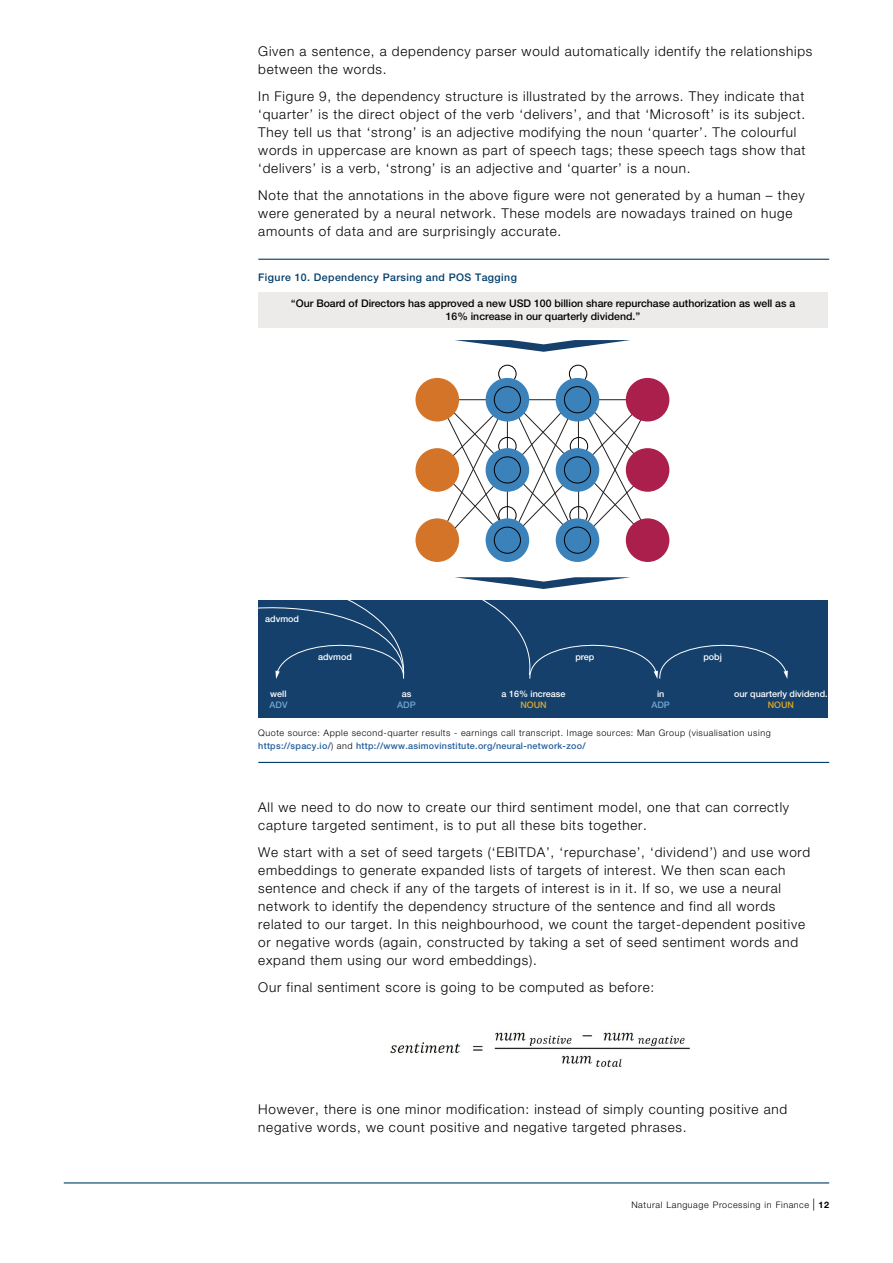
<style>
.page{position:relative;width:893px;height:1263px;background:#fff}
.page>*{position:absolute;margin:0;border:0;box-sizing:border-box;transform-origin:0 0}
.t1{font:300 13.5px/18px "Helvetica Neue LT Std";letter-spacing:.055em;color:#000}
.t2{font:500 10.5px/12.6px "Helvetica Neue LT Std";color:#010101;text-align:center}
.t3{font:500 10.5px "Helvetica Neue LT Std";letter-spacing:.04em;color:#003e6b}
.t4{font:300 9px/13.5px "Helvetica Neue LT Std";letter-spacing:.06em;color:#000}
.t5{font:500 9px "Helvetica Neue LT Std";color:#fff}
.t6{font:500 9px "Helvetica Neue LT Std";color:#74a5d3}
.t7{font:500 9px "Helvetica Neue LT Std";color:#daa829}
.s1{font-weight:500;color:#215e9e}
.s2{font-size:12px}
.s3{font-weight:700}
</style>
<div class="page">
<hr style="left:64px;top:1182px;width:765px;height:1px;background:#003e6b">
<hr style="left:258px;top:259px;width:571px;height:1px;background:#003e6b">
<hr style="left:258px;top:762px;width:571px;height:1px;background:#003e6b">
<div style="left:258px;top:600px;width:570px;height:117px;background:#14406b"></div>
<div style="left:258px;top:292px;width:570px;height:36px;background:#ecebea"></div>
<svg style="left:258px;top:600px;width:530px;height:79px"></svg>
<svg style="left:455px;top:577px;width:175px;height:12px"></svg>
<hr style="left:454px;top:399px;width:189px;height:1px;background:#231f20">
<svg style="left:444px;top:404px;width:205px;height:140px"></svg>
<div style="left:498px;top:365px;width:18px;height:18px;border:1px solid #010101;border-radius:50%"></div>
<div style="left:569px;top:365px;width:18px;height:18px;border:1px solid #010101;border-radius:50%"></div>
<div style="left:498px;top:437px;width:18px;height:18px;border:1px solid #010101;border-radius:50%"></div>
<div style="left:570px;top:437px;width:18px;height:18px;border:1px solid #010101;border-radius:50%"></div>
<div style="left:498px;top:506px;width:18px;height:18px;border:1px solid #010101;border-radius:50%"></div>
<div style="left:569px;top:506px;width:19px;height:18px;border:1px solid #010101;border-radius:50%"></div>
<div style="left:415px;top:378px;width:44px;height:43px;background:#d47428;border-radius:50%"></div>
<div style="left:415px;top:448px;width:44px;height:44px;background:#d47428;border-radius:50%"></div>
<div style="left:415px;top:518px;width:44px;height:44px;background:#d47428;border-radius:50%"></div>
<div style="left:626px;top:378px;width:43px;height:43px;background:#aa1f4c;border-radius:50%"></div>
<div style="left:626px;top:448px;width:43px;height:44px;background:#aa1f4c;border-radius:50%"></div>
<div style="left:626px;top:518px;width:43px;height:44px;background:#aa1f4c;border-radius:50%"></div>
<div style="left:556px;top:378px;width:43px;height:43px;background:#3b82bb;border-radius:50%"></div>
<div style="left:564px;top:386px;width:27px;height:27px;border:1px solid #010101;border-radius:50%"></div>
<div style="left:556px;top:448px;width:43px;height:44px;background:#3b82bb;border-radius:50%"></div>
<div style="left:564px;top:456px;width:27px;height:27px;border:1px solid #010101;border-radius:50%"></div>
<div style="left:556px;top:518px;width:43px;height:44px;background:#3b82bb;border-radius:50%"></div>
<div style="left:564px;top:527px;width:27px;height:27px;border:1px solid #010101;border-radius:50%"></div>
<div style="left:486px;top:378px;width:43px;height:43px;background:#3b82bb;border-radius:50%"></div>
<div style="left:494px;top:386px;width:27px;height:27px;border:1px solid #010101;border-radius:50%"></div>
<div style="left:486px;top:448px;width:43px;height:44px;background:#3b82bb;border-radius:50%"></div>
<div style="left:494px;top:456px;width:27px;height:27px;border:1px solid #010101;border-radius:50%"></div>
<div style="left:486px;top:518px;width:43px;height:44px;background:#3b82bb;border-radius:50%"></div>
<div style="left:494px;top:527px;width:27px;height:27px;border:1px solid #010101;border-radius:50%"></div>
<svg style="left:455px;top:340px;width:175px;height:12px"></svg>
<img style="left:390px;top:1032px;width:300px;height:35px">
<p class="t1" style="left:258px;top:42px;width:555px">Given a sentence, a dependency parser would automatically identify the relationships between the words.</p>
<p class="t1" style="left:258px;top:87px;width:549px">In Figure 9, the dependency structure is illustrated by the arrows. They indicate that ‘quarter’ is the direct object of the verb ‘delivers’, and that ‘Microsoft’ is its subject.<br>They tell us that ‘strong’ is an adjective modifying the noun ‘quarter’. The colourful words in uppercase are known as part of speech tags; these speech tags show that ‘delivers’ is a verb, ‘strong’ is an adjective and ‘quarter’ is a noun.</p>
<p class="t1" style="left:258px;top:186px;width:548px">Note that the annotations in the above figure were not generated by a human – they were generated by a neural network. These models are nowadays trained on huge amounts of data and are surprisingly accurate.</p>
<p class="t3" style="left:258px;top:271px;width:260px">Figure 10. Dependency Parsing and POS Tagging</p>
<p class="t2" style="left:291px;top:297px;width:506px">‘‘Our Board of Directors has approved a new USD 100 billion share repurchase authorization as well as a<br>16% increase in our quarterly dividend.’’</p>
<p class="t5" style="left:265px;top:613px;width:35px">advmod</p>
<p class="t5" style="left:270px;top:688px;width:18px">well</p>
<p class="t6" style="left:269px;top:699px;width:19px">ADV</p>
<p class="t5" style="left:318px;top:652px;width:35px">advmod</p>
<p class="t5" style="left:402px;top:688px;width:11px">as</p>
<p class="t6" style="left:397px;top:699px;width:20px">ADP</p>
<p class="t5" style="left:575px;top:652px;width:21px">prep</p>
<p class="t5" style="left:703px;top:652px;width:20px">pobj</p>
<p class="t5" style="left:502px;top:688px;width:66px">a 16% increase</p>
<p class="t7" style="left:520px;top:699px;width:28px">NOUN</p>
<p class="t5" style="left:657px;top:688px;width:9px">in</p>
<p class="t6" style="left:651px;top:699px;width:20px">ADP</p>
<p class="t5" style="left:734px;top:688px;width:95px">our quarterly dividend.</p>
<p class="t7" style="left:768px;top:699px;width:28px">NOUN</p>
<p class="t4" style="left:258px;top:725px;width:514px">Quote source: Apple second-quarter results - earnings call transcript. Image sources: Man Group (visualisation using <span class="s1">https://spacy.io/</span>) and <span class="s1">http://www.asimovinstitute.org/neural-network-zoo/</span></p>
<p class="t1" style="left:258px;top:798px;width:532px">All we need to do now to create our third sentiment model, one that can correctly capture targeted sentiment, is to put all these bits together.</p>
<p class="t1" style="left:258px;top:843px;width:554px">We start with a set of seed targets (‘EBITDA’, ‘repurchase’, ‘dividend’) and use word embeddings to generate expanded lists of targets of interest. We then scan each sentence and check if any of the targets of interest is in it. If so, we use a neural network to identify the dependency structure of the sentence and find all words related to our target. In this neighbourhood, we count the target-dependent positive or negative words (again, constructed by taking a set of seed sentiment words and expand them using our word embeddings).</p>
<p class="t1" style="left:258px;top:978px;width:397px">Our final sentiment score is going to be computed as before:</p>
<p class="t1" style="left:258px;top:1099px;width:530px">However, there is one minor modification: instead of simply counting positive and negative words, we count positive and negative targeted phrases.</p>
<p class="t4" style="left:631px;top:1198px;width:199px">Natural Language Processing in Finance <span class="s2">|</span> <span class="s3">12</span></p>
</div>
